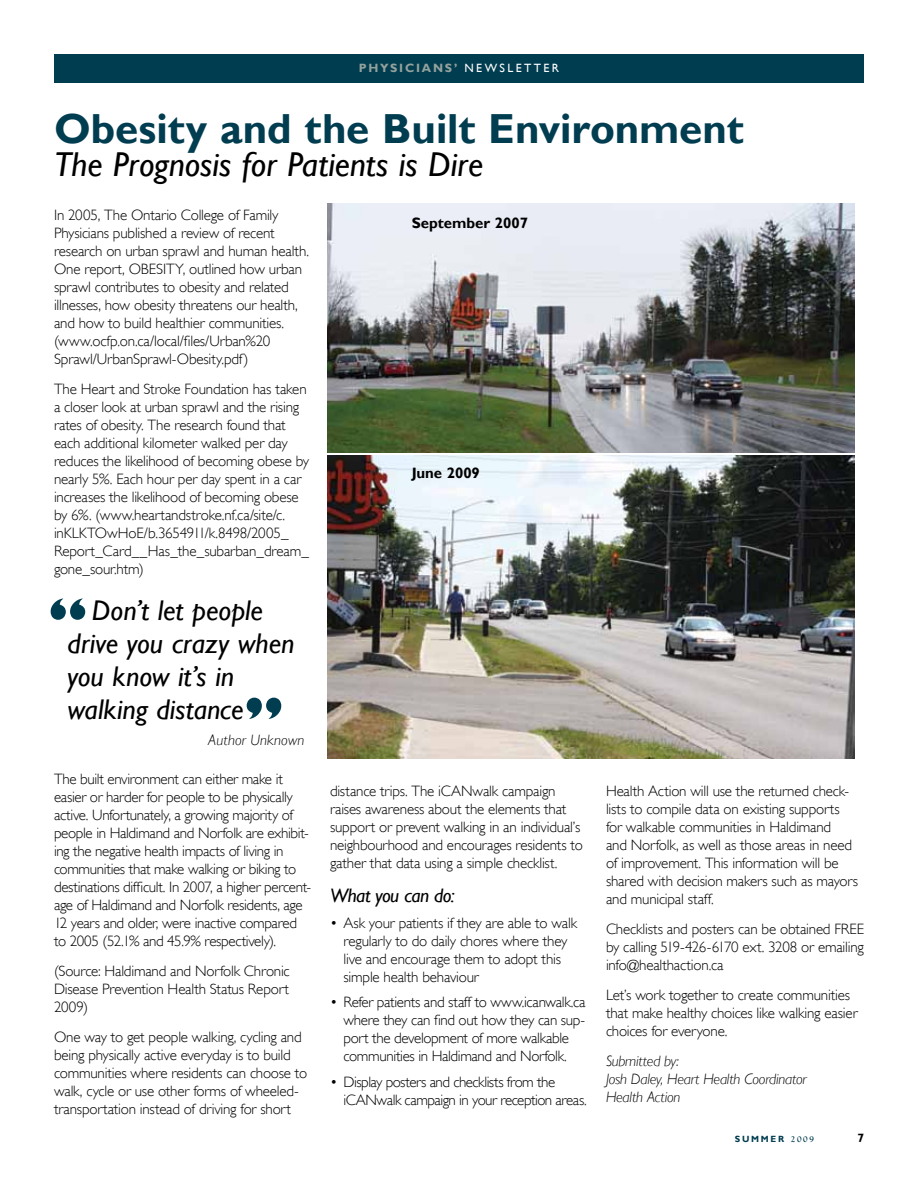
<style>
.page{position:relative;width:918px;height:1188px;background:#fff}
.page>*{position:absolute;margin:0;border:0;box-sizing:border-box;transform-origin:0 0}
.t1{font:700 42px "Gill Sans";color:#013d50}
.t2{font:italic 34.5px "Gill Sans";letter-spacing:-.005em;color:#000}
.t3{font:italic 28.5px/33px "Gill Sans";color:#000}
.t4{font:italic 19.5px "Gill Sans";letter-spacing:-.025em;color:#000}
.t5{font:300 15px/18px "Gill Sans";letter-spacing:-.015em;color:#000}
.t6{font:300 15px/18px "Gill Sans";letter-spacing:-.035em;color:#000}
.t7{font:italic 300 15px/18px "Gill Sans";letter-spacing:-.015em;color:#000}
.t8{font:700 15px "Gill Sans";color:#000}
.t9{font:italic 300 15px "Gill Sans";letter-spacing:.01em;color:#000}
.t10{font:700 12px "Gill Sans";letter-spacing:.15em;color:#94a29c}
.t11{font:12px "Gill Sans";color:#fff}
.t12{font:700 12px "Gill Sans";color:#000}
.t13{font:700 9px "Gill Sans";letter-spacing:.19em;color:#013d50}
.s1{font-weight:400;color:#fff}
.s2{font-family:"Goudy Old Style T"}
</style>
<div class="page">
<div style="left:54px;top:54px;width:810px;height:28px;background:#013d50"></div>
<svg style="left:51px;top:599px;width:34px;height:21px"></svg>
<svg style="left:247px;top:698px;width:34px;height:21px"></svg>
<img style="left:328px;top:455px;width:527px;height:303px">
<img style="left:328px;top:204px;width:527px;height:249px">
<p class="t10" style="left:359px;top:61px;width:117px">Physicians’ <span class="s1">NEWSLETTE</span></p>
<p class="t11" style="left:552px;top:61px;width:9px">R</p>
<h1 class="t1" style="left:54px;top:103px;width:691px">Obesity and the Built Environment</h1>
<h2 class="t2" style="left:54px;top:144px;width:431px">The Prognosis for Patients is Dire</h2>
<p class="t5" style="left:54px;top:206px;width:257px">In 2005, The Ontario College of Family Physicians published a review of recent research on urban sprawl and human health.<br>One report, OBESITY, outlined how urban sprawl contributes to obesity and related illnesses, how obesity threatens our health, and how to build healthier communities. (www.ocfp.on.ca/local/files/Urban%20<br>Sprawl/UrbanSprawl-Obesity.pdf)</p>
<p class="t5" style="left:54px;top:380px;width:257px">The Heart and Stroke Foundation has taken a closer look at urban sprawl and the rising rates of obesity. The research found that each additional kilometer walked per day reduces the likelihood of becoming obese by nearly 5%. Each hour per day spent in a car increases the likelihood of becoming obese by 6%. (www.heartandstroke.nf.ca/site/c. inKLKTOwHoE/b.3654911/k.8498/2005_ Report_Card__Has_the_subarban_dream_ gone_sour.htm)</p>
<h3 class="t3" style="left:68px;top:595px;width:229px;text-indent:24px">Don’t let people drive you crazy when you know it’s in walking distance</h3>
<p class="t9" style="left:208px;top:731px;width:98px">Author Unknown</p>
<p class="t5" style="left:54px;top:770px;width:259px">The built environment can either make it easier or harder for people to be physically active. Unfortunately, a growing majority of people in Haldimand and Norfolk are exhibit&shy;ing the negative health impacts of living in communities that make walking or biking to destinations difficult. In 2007, a higher percent&shy;age of Haldimand and Norfolk residents, age 12 years and older, were inactive compared to 2005 (52.1% and 45.9% respectively).</p>
<p class="t5" style="left:54px;top:962px;width:237px;text-align:justify">(Source: Haldimand and Norfolk Chronic Disease Prevention Health Status Report 2009)</p>
<p class="t5" style="left:54px;top:1028px;width:255px">One way to get people walking, cycling and being physically active everyday is to build communities where residents can choose to walk, cycle or use other forms of wheeled&shy;transportation instead of driving for short</p>
<p class="t8" style="left:412px;top:214px;width:118px">September 2007</p>
<p class="t8" style="left:412px;top:464px;width:70px">June 2009</p>
<p class="t5" style="left:330px;top:782px;width:254px">distance trips. The iCANwalk campaign raises awareness about the elements that support or prevent walking in an individual’s neighbourhood and encourages residents to gather that data using a simple checklist.</p>
<h3 class="t4" style="left:330px;top:884px;width:126px">What you can do:</h3>
<p class="t5" style="left:344px;top:914px;width:235px;text-indent:-14px">• Ask your patients if they are able to walk regularly to do daily chores where they live and encourage them to adopt this simple health behaviour</p>
<p class="t5" style="left:344px;top:993px;width:244px;text-indent:-14px">• Refer patients and staff to www.icanwalk.ca where they can find out how they can sup&shy;port the development of more walkable communities in Haldimand and Norfolk.</p>
<p class="t6" style="left:344px;top:1073px;width:245px;text-indent:-14px">• Display posters and checklists from the iCANwalk campaign in your reception areas.</p>
<p class="t5" style="left:606px;top:782px;width:254px">Health Action will use the returned check&shy;lists to compile data on existing supports for walkable communities in Haldimand<br>and Norfolk, as well as those areas in need of improvement. This information will be shared with decision makers such as mayors and municipal staff.</p>
<p class="t5" style="left:606px;top:920px;width:260px;text-align:justify">Checklists and posters can be obtained FREE by calling 519-426-6170 ext. 3208 or emailing info@healthaction.ca</p>
<p class="t5" style="left:606px;top:986px;width:253px">Let’s work together to create communities that make healthy choices like walking easier choices for everyone.</p>
<p class="t7" style="left:606px;top:1052px;width:202px">Submitted by:<br>Josh Daley, Heart Health Coordinator<br>Health Action</p>
<p class="t13" style="left:735px;top:1134px;width:80px">Summer <span class="s2">2009</span></p>
<p class="t12" style="left:857px;top:1131px;width:8px">7</p>
</div>
